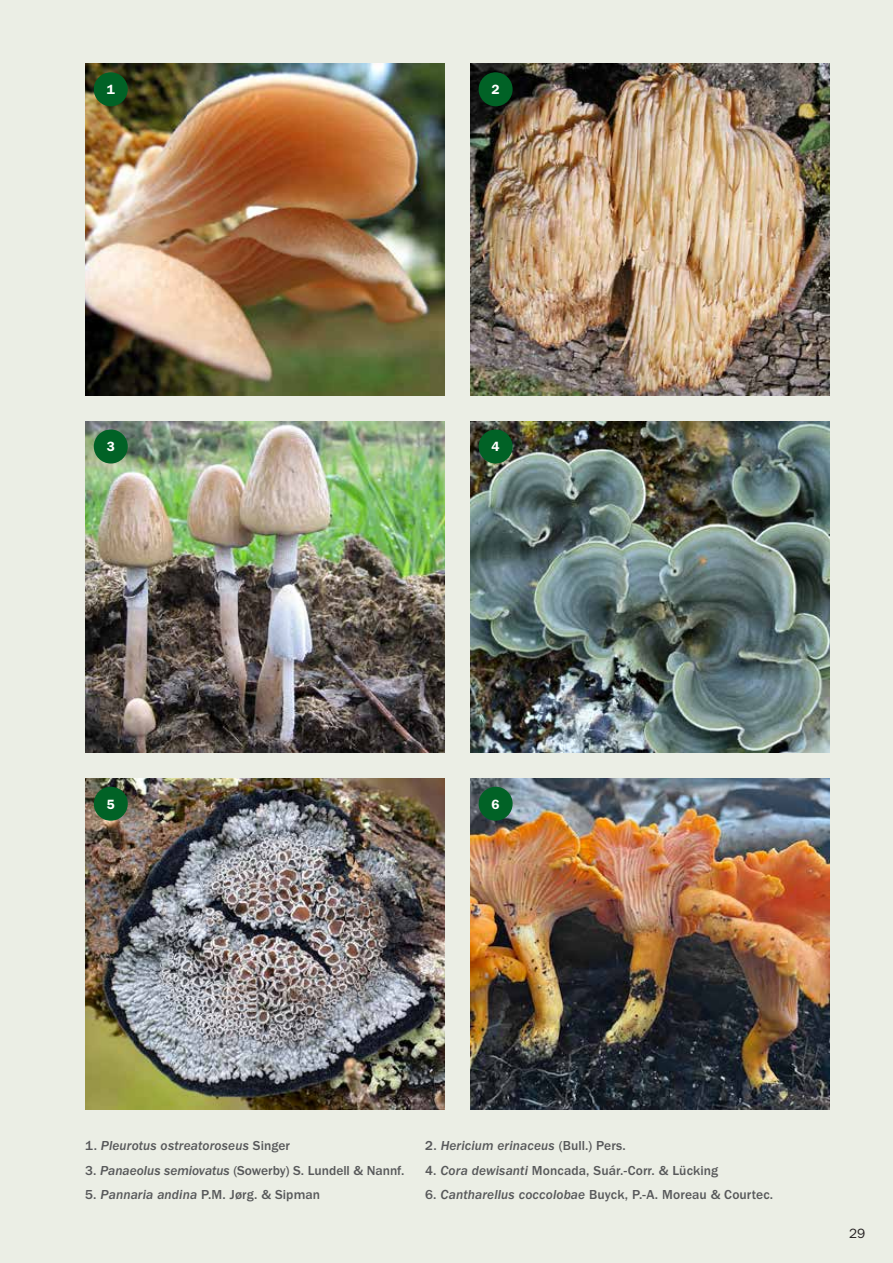
<style>
.page{position:relative;width:893px;height:1263px;background:#ebeee5}
.page>*{position:absolute;margin:0;border:0;box-sizing:border-box;transform-origin:0 0}
.caption_en_grey{font:500 13.5px "ITC Franklin Gothic Std";letter-spacing:.005em;color:#57585a}
.caption_en_grey-2{font:13.5px "ITC Franklin Gothic Std Med It";letter-spacing:.005em;color:#57585a}
.caption_en_grey-3{font:600 13.5px "ITC Franklin Gothic Std";color:#fff}
.t1{font:13.5px "ITC Franklin Gothic Std";color:#231f20}
.s1{font-family:"ITC Franklin Gothic Std";font-weight:500}
.s2{font-family:"ITC Franklin Gothic Std Med It";font-weight:400}
</style>
<div class="page">
<img style="left:85px;top:778px;width:360px;height:332px">
<img style="left:470px;top:778px;width:359px;height:332px">
<img style="left:85px;top:421px;width:360px;height:332px">
<img style="left:85px;top:64px;width:360px;height:331px">
<img style="left:470px;top:64px;width:359px;height:331px">
<img style="left:470px;top:421px;width:359px;height:332px">
<div style="left:94px;top:72px;width:34px;height:34px;background:#016226;border-radius:50%"></div>
<div style="left:94px;top:429px;width:34px;height:34px;background:#016226;border-radius:50%"></div>
<div style="left:94px;top:787px;width:34px;height:34px;background:#016226;border-radius:50%"></div>
<div style="left:479px;top:72px;width:34px;height:34px;background:#016226;border-radius:50%"></div>
<div style="left:479px;top:429px;width:34px;height:34px;background:#016226;border-radius:50%"></div>
<div style="left:479px;top:787px;width:34px;height:34px;background:#016226;border-radius:50%"></div>
<p class="caption_en_grey-3" style="left:107px;top:81px;width:10px">1</p>
<p class="caption_en_grey-3" style="left:492px;top:81px;width:10px">2</p>
<p class="caption_en_grey-3" style="left:107px;top:439px;width:10px">3</p>
<p class="caption_en_grey-3" style="left:492px;top:439px;width:10px">4</p>
<p class="caption_en_grey-3" style="left:107px;top:796px;width:10px">5</p>
<p class="caption_en_grey-3" style="left:492px;top:796px;width:10px">6</p>
<p class="caption_en_grey-2" style="left:85px;top:1138px;width:206px"><span class="s1">1.</span> Pleurotus ostreatoroseus <span class="s1">Singer</span></p>
<p class="caption_en_grey" style="left:85px;top:1163px;width:321px">3. <span class="s2">Panaeolus semiovatus</span> (Sowerby) S. Lundell &amp; Nannf.</p>
<p class="caption_en_grey" style="left:85px;top:1187px;width:236px">5. <span class="s2">Pannaria andina</span> P.M. Jørg. &amp; Sipman</p>
<p class="caption_en_grey-2" style="left:425px;top:1138px;width:202px"><span class="s1">2.</span> Hericium erinaceus <span class="s1">(Bull.) Pers.</span></p>
<p class="caption_en_grey" style="left:425px;top:1163px;width:294px">4. <span class="s2">Cora dewisanti</span> Moncada, Suár.-Corr. &amp; Lücking</p>
<p class="caption_en_grey" style="left:425px;top:1187px;width:349px">6. <span class="s2">Cantharellus coccolobae</span> Buyck, P.-A. Moreau &amp; Courtec.</p>
<p class="t1" style="left:849px;top:1225px;width:18px">29</p>
</div>
